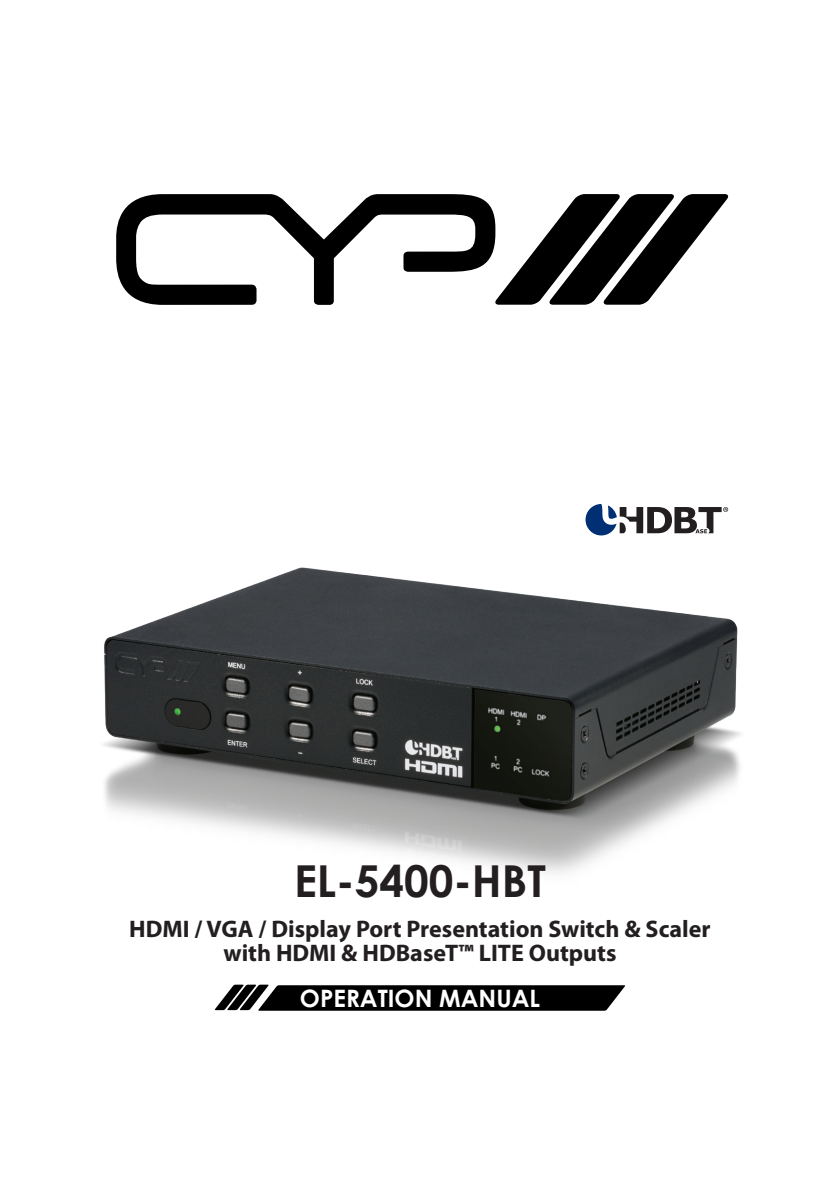
<style>
.page{position:relative;width:840px;height:1191px;background:#fff}
.page>*{position:absolute;margin:0;border:0;box-sizing:border-box;transform-origin:0 0}
.t1{font:700 44px "Century Gothic";color:#231f20}
.t2{font:700 24px/24px "Myriad Pro";color:#231f20;text-align:center}
.t3{font:700 24px "Century Gothic";color:#fff}
</style>
<div class="page">
<img style="left:103px;top:535px;width:638px;height:338px">
<svg style="left:116px;top:194px;width:378px;height:111px"></svg>
<svg style="left:494px;top:194px;width:233px;height:111px"></svg>
<svg style="left:215px;top:984px;width:409px;height:26px;background:#1d1d1d"></svg>
<svg style="left:585px;top:504px;width:142px;height:31px"></svg>
<h1 class="t1" style="left:294px;top:847px;width:253px">EL-5400-HBT</h1>
<p class="t2" style="left:129px;top:916px;width:582px">HDMI / VGA / Display Port Presentation Switch &amp; Scaler with HDMI &amp; HDBaseT™ LITE Outputs</p>
<p class="t3" style="left:300px;top:980px;width:241px">OPERATION MANUAL</p>
</div>
